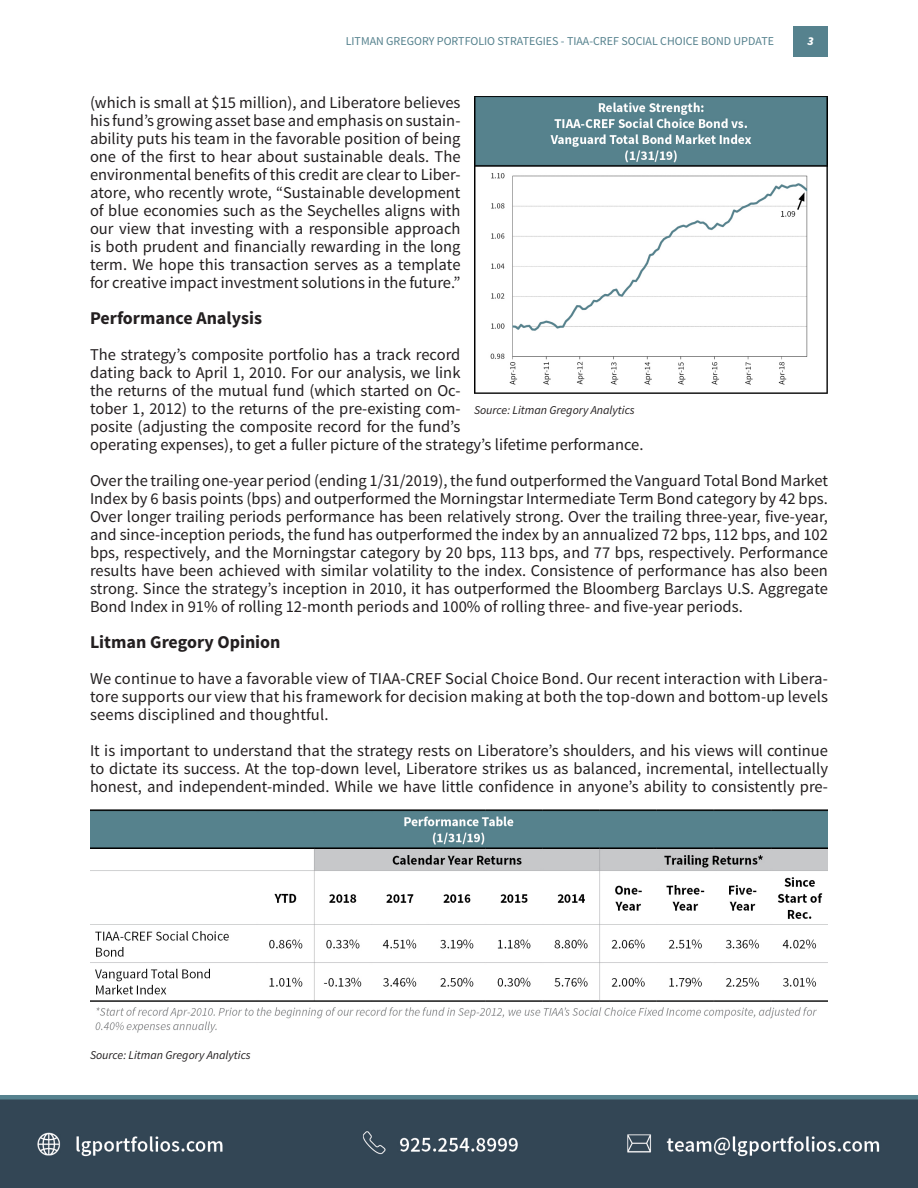
<style>
.page{position:relative;width:918px;height:1188px;background:#fff}
.page>*{position:absolute;margin:0;border:0;box-sizing:border-box;transform-origin:0 0}
.Normal_wrd_12{font:700 18px "Source Sans Pro";color:#231f20}
.Normal_wrd_12-2{font:16.5px/18px "Source Sans Pro";color:#231f20;text-align:justify}
.t1{font:12px "Source Sans Pro";color:#56828e}
.t2{font:italic 12px "Source Sans Pro";color:#231f20}
.t3{font:italic 900 12px "Source Sans Pro";color:#fff}
</style>
<div class="page">
<div style="left:794px;top:26px;width:34px;height:31px;background:#56828e"></div>
<img style="left:0;top:1095px;width:918px;height:93px">
<img style="left:90px;top:809px;width:738px;height:224px">
<img style="left:474px;top:96px;width:354px;height:298px">
<p class="t1" style="left:346px;top:34px;width:430px">LITMAN GREGORY PORTFOLIO STRATEGIES - TIAA-CREF SOCIAL CHOICE BOND UPDATE</p>
<p class="t3" style="left:808px;top:33px;width:8px">3</p>
<p class="Normal_wrd_12-2" style="left:90px;top:94px;width:372px">(which is small at $15 million), and Liberatore believes his fund’s growing asset base and emphasis on sustain&shy;ability puts his team in the favorable position of being one of the first to hear about sustainable deals. The environmental benefits of this credit are clear to Liber&shy;atore, who recently wrote, “Sustainable development of blue economies such as the Seychelles aligns with our view that investing with a responsible approach is both prudent and financially rewarding in the long term. We hope this transaction serves as a template for creative impact investment solutions in the future.”</p>
<p class="Normal_wrd_12" style="left:90px;top:306px;width:174px">Performance Analysis</p>
<p class="Normal_wrd_12-2" style="left:90px;top:346px;width:555px;text-align:left">The strategy’s composite portfolio has a track record<br>dating back to April 1, 2010. For our analysis, we link<br>the returns of the mutual fund (which started on Oc-<br>tober 1, 2012) to the returns of the pre-existing com-<br>posite (adjusting the composite record for the fund’s<br>operating expenses), to get a fuller picture of the strategy’s lifetime performance.</p>
<p class="Normal_wrd_12-2" style="left:90px;top:472px;width:740px">Over the trailing one-year period (ending 1/31/2019), the fund outperformed the Vanguard Total Bond Market Index by 6 basis points (bps) and outperformed the Morningstar Intermediate Term Bond category by 42 bps.<br>Over longer trailing periods performance has been relatively strong. Over the trailing three-year, five-year, and since-inception periods, the fund has outperformed the index by an annualized 72 bps, 112 bps, and 102 bps, respectively, and the Morningstar category by 20 bps, 113 bps, and 77 bps, respectively. Performance results have been achieved with similar volatility to the index. Consistence of performance has also been strong. Since the strategy’s inception in 2010, it has outperformed the Bloomberg Barclays U.S. Aggregate Bond Index in 91% of rolling 12-month periods and 100% of rolling three- and five-year periods.</p>
<p class="Normal_wrd_12" style="left:90px;top:630px;width:192px">Litman Gregory Opinion</p>
<p class="Normal_wrd_12-2" style="left:90px;top:670px;width:740px">We continue to have a favorable view of TIAA-CREF Social Choice Bond. Our recent interaction with Libera&shy;tore supports our view that his framework for decision making at both the top-down and bottom-up levels seems disciplined and thoughtful.</p>
<p class="Normal_wrd_12-2" style="left:90px;top:742px;width:740px">It is important to understand that the strategy rests on Liberatore’s shoulders, and his views will continue to dictate its success. At the top-down level, Liberatore strikes us as balanced, incremental, intellectually honest, and independent-minded. While we have little confidence in anyone’s ability to consistently pre-</p>
<p class="t2" style="left:474px;top:403px;width:162px">Source: Litman Gregory Analytics</p>
<p class="t2" style="left:90px;top:1048px;width:162px">Source: Litman Gregory Analytics</p>
</div>
